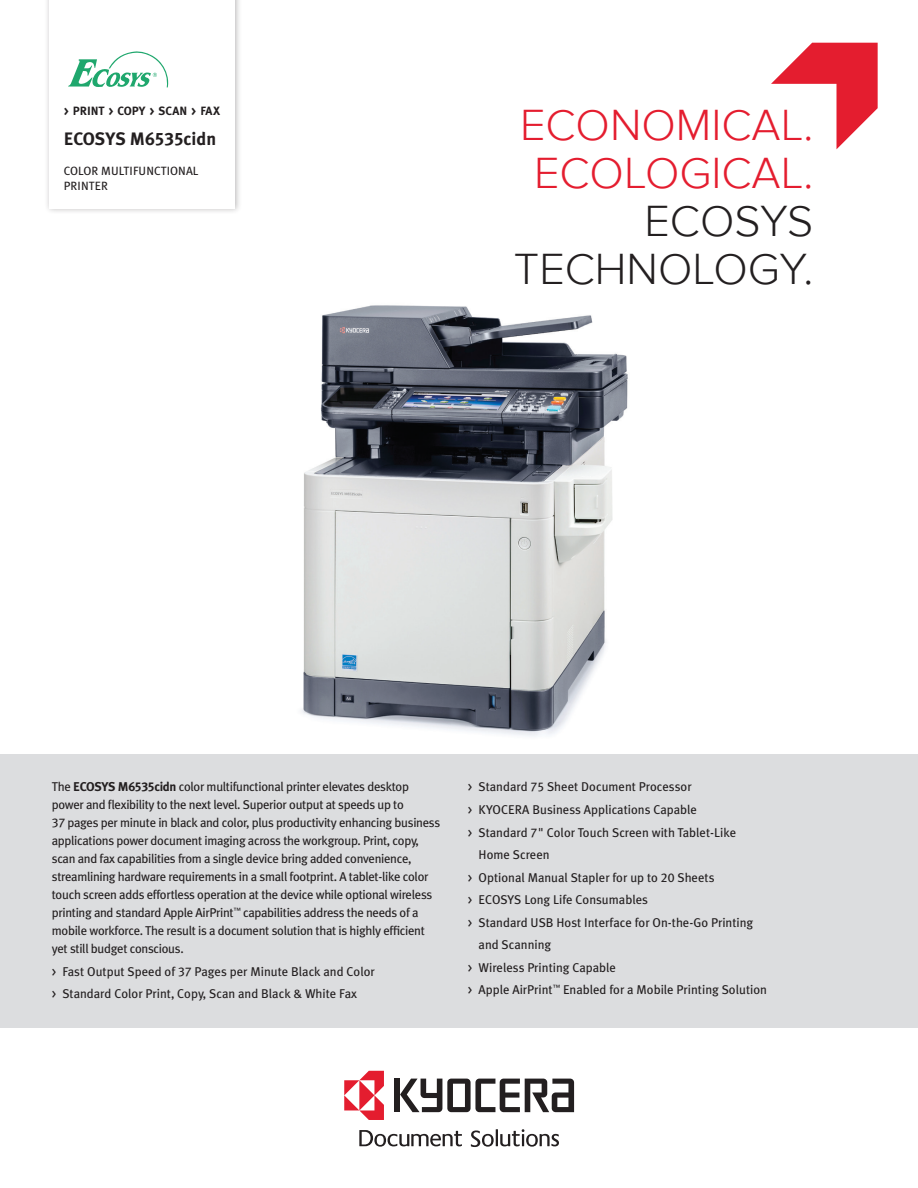
<style>
.page{position:relative;width:918px;height:1188px;background:#fff}
.page>*{position:absolute;margin:0;border:0;box-sizing:border-box;transform-origin:0 0}
.t1{font:300 45px/48px "Proxima Nova";color:#e41d2f;text-align:center}
.t2{font:300 45px/48px "Proxima Nova";color:#231f20;text-align:right}
.t3{font:18px "Meta Plus Bold Caps";color:#231f20}
.t4{font:12.75px/18px "Meta Plus";letter-spacing:-.025em;color:#231f20}
.t5{font:12.75px/22.5px "Meta Plus";color:#231f20}
.t6{font:12px/15px "Meta Plus";letter-spacing:.005em;color:#231f20}
.t7{font:12px "Meta Plus Bold Caps";color:#231f20}
.s1{font-family:"Meta Plus";font-weight:700}
.s2{font-weight:700}
.s3{font-family:"Meta Plus Bold Caps"}
.s4{font-family:"Meta Plus Book Caps"}
</style>
<div class="page">
<div style="left:44px;top:0;width:198px;height:214px;background:#231f20;opacity:.3"></div>
<div style="left:49px;top:0;width:186px;height:208px;background:#fff"></div>
<div style="left:394px;top:1079px;width:6px;height:33px;background:#231f20"></div>
<svg style="left:400px;top:1079px;width:174px;height:33px"></svg>
<svg style="left:344px;top:1071px;width:40px;height:49px"></svg>
<svg style="left:471px;top:1129px;width:88px;height:18px"></svg>
<svg style="left:359px;top:1130px;width:103px;height:17px"></svg>
<svg style="left:771px;top:43px;width:107px;height:106px"></svg>
<img style="left:302px;top:305px;width:326px;height:432px">
<svg style="left:68px;top:51px;width:100px;height:37px"></svg>
<div style="left:0;top:754px;width:918px;height:274px;background:#dcdddf"></div>
<p class="t7" style="left:64px;top:104px;width:158px">&gt; PRINT &gt; COPY &gt; SCAN &gt; FAX</p>
<h2 class="t3" style="left:64px;top:129px;width:154px">ECOSYS M6535<span class="s1">cidn</span></h2>
<p class="t6" style="left:64px;top:163px;width:136px">COLOR MULTIFUNCTIONAL<br>PRINTER</p>
<h1 class="t1" style="left:520px;top:101px;width:295px">ECONOMICAL.<br>ECOLOGICAL.</h1>
<h1 class="t2" style="left:514px;top:197px;width:301px">ECOSYS<br>TECHNOLOGY.</h1>
<p class="t4" style="left:52px;top:778px;width:390px">The <span class="s2">ECOSYS M</span><span class="s3">6535</span><span class="s2">cidn</span> color multifunctional printer elevates desktop power and flexibility to the next level. Superior output at speeds up to<br><span class="s4">37</span> pages per minute in black and color, plus productivity enhancing business applications power document imaging across the workgroup. Print, copy, scan and fax capabilities from a single device bring added convenience, streamlining hardware requirements in a small footprint. A tablet-like color touch screen adds effortless operation at the device while optional wireless printing and standard Apple AirPrint<sup>™</sup> capabilities address the needs of a mobile workforce. The result is a document solution that is highly efficient yet still budget conscious.</p>
<p class="t5" style="left:52px;top:960px;width:325px"><span class="s4">&gt;</span> Fast Output Speed of <span class="s4">37</span> Pages per Minute Black and Color <span class="s4">&gt;</span> Standard Color Print, Copy, Scan and Black &amp; White Fax</p>
<p class="t5" style="left:468px;top:776px;width:225px"><span class="s4">&gt;</span> Standard <span class="s4">75</span> Sheet Document Processor</p>
<p class="t5" style="left:468px;top:798px;width:231px"><span class="s4">&gt;</span> KYOCERA Business Applications Capable</p>
<p class="t5" style="left:468px;top:821px;width:270px"><span class="s4">&gt;</span> Standard <span class="s4">7</span>" Color Touch Screen with Tablet-Like</p>
<p class="t5" style="left:479px;top:843px;width:73px">Home Screen</p>
<p class="t5" style="left:468px;top:866px;width:248px"><span class="s4">&gt;</span> Optional Manual Stapler for up to <span class="s4">20</span> Sheets</p>
<p class="t5" style="left:468px;top:888px;width:182px"><span class="s4">&gt;</span> ECOSYS Long Life Consumables</p>
<p class="t5" style="left:468px;top:911px;width:287px"><span class="s4">&gt;</span> Standard USB Host Interface for On-the-Go Printing</p>
<p class="t5" style="left:479px;top:933px;width:74px">and Scanning</p>
<p class="t5" style="left:468px;top:956px;width:150px"><span class="s4">&gt;</span> Wireless Printing Capable</p>
<p class="t5" style="left:468px;top:978px;width:301px"><span class="s4">&gt;</span> Apple AirPrint<sup>™</sup> Enabled for a Mobile Printing Solution</p>
</div>
